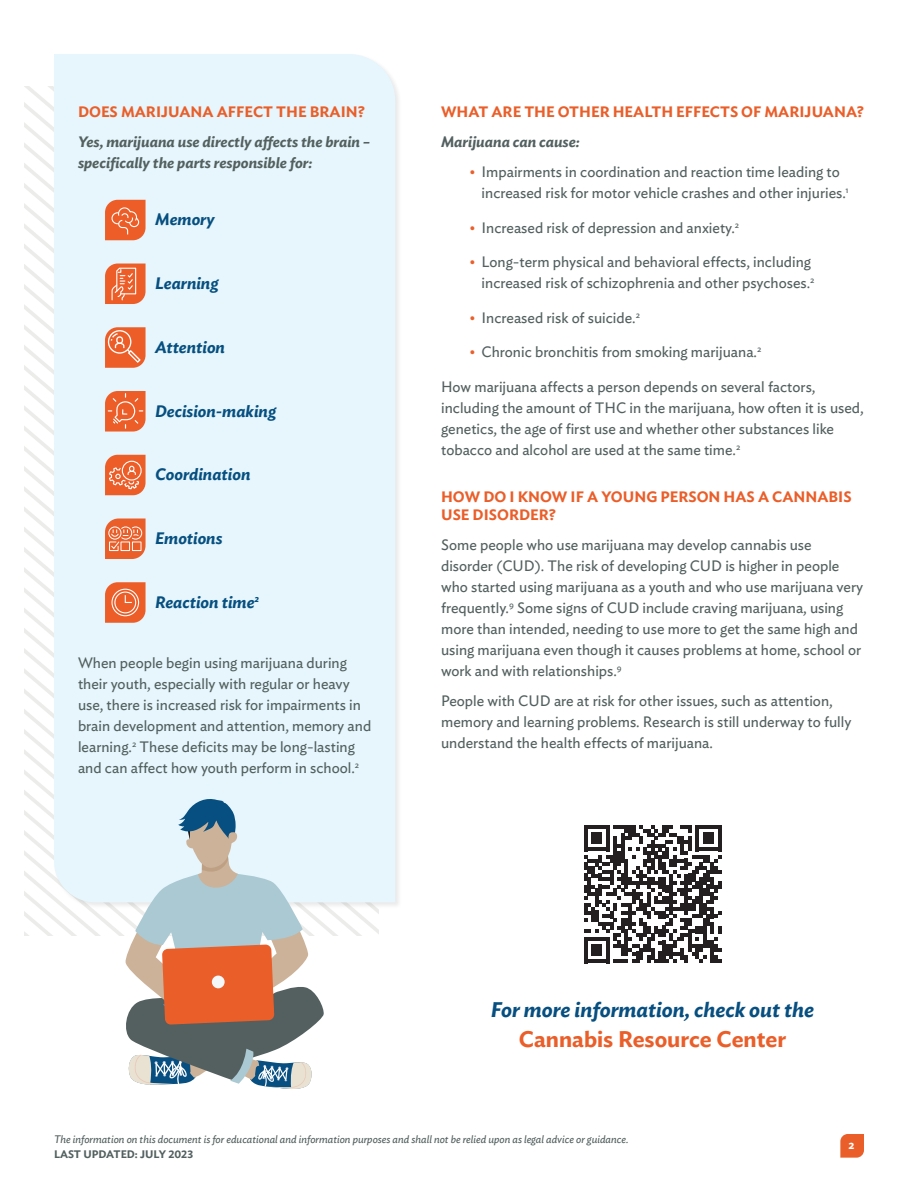
<style>
.page{position:relative;width:918px;height:1188px;background:#fff}
.page>*{position:absolute;margin:0;border:0;box-sizing:border-box;transform-origin:0 0}
.t1{font:600 22.5px "Ideal Sans";color:#ea5e29}
.t2{font:italic 600 21px "Ideal Sans";color:#064f80}
.t3{font:italic 600 16.5px "Ideal Sans";color:#064f80}
.t4{font:15px/21px "Ideal Sans";color:#53605f}
.t5{font:600 15px/18px "Ideal Sans";color:#ea5e29}
.t6{font:italic 600 15px/21px "Ideal Sans";color:#53605f}
.t7{font:600 12px "Ideal Sans";color:#fff}
.t8{font:italic 10.8px "Ideal Sans";color:#53605f}
.t9{font:600 10.8px "Ideal Sans";color:#53605f}
.s1{font-size:13.5px;color:#ea5e29}
</style>
<div class="page">
<svg style="left:840px;top:1134px;width:24px;height:24px"></svg>
<svg style="left:29px;top:87px;width:17px;height:621px"></svg>
<svg style="left:39px;top:87px;width:14px;height:610px"></svg>
<svg style="left:584px;top:825px;width:137px;height:138px"></svg>
<div style="left:53px;top:53px;width:349px;height:856px;background:#f4f4f4"></div>
<div style="left:54px;top:54px;width:341px;height:848px;background:#e6f6fc"></div>
<svg style="left:105px;top:200px;width:41px;height:40px;background:#ed7042"></svg>
<svg style="left:105px;top:264px;width:41px;height:40px;background:#ee774b"></svg>
<svg style="left:105px;top:327px;width:41px;height:41px;background:#ee774b"></svg>
<div style="left:116px;top:336px;width:7px;height:8px;border:1px solid #fff;border-radius:3px"></div>
<svg style="left:105px;top:391px;width:41px;height:41px;background:#ed7346"></svg>
<svg style="left:105px;top:455px;width:41px;height:40px;background:#ee794d"></svg>
<svg style="left:105px;top:519px;width:41px;height:40px;background:#ec7e54"></svg>
<svg style="left:105px;top:582px;width:41px;height:41px;background:#ee784c"></svg>
<svg style="left:122px;top:797px;width:203px;height:292px"></svg>
<div style="left:212px;top:975px;width:13px;height:14px;background:#f5f8f8;border-radius:50%"></div>
<p class="t5" style="left:78px;top:102px;width:288px">DOES MARIJUANA AFFECT THE BRAIN?</p>
<p class="t6" style="left:78px;top:130px;width:294px">Yes, marijuana use directly affects the brain – specifically the parts responsible for:</p>
<p class="t3" style="left:155px;top:207px;width:61px">Memory</p>
<p class="t3" style="left:155px;top:270px;width:65px">Learning</p>
<p class="t3" style="left:155px;top:334px;width:71px">Attention</p>
<p class="t3" style="left:155px;top:398px;width:122px">Decision-making</p>
<p class="t3" style="left:155px;top:462px;width:97px">Coordination</p>
<p class="t3" style="left:155px;top:525px;width:69px">Emotions</p>
<p class="t3" style="left:155px;top:589px;width:105px">Reaction time<sup>2</sup></p>
<p class="t4" style="left:78px;top:651px;width:295px">When people begin using marijuana during their youth, especially with regular or heavy use, there is increased risk for impairments in brain development and attention, memory and learning.<sup>2</sup> These deficits may be long-lasting and can affect how youth perform in school.<sup>2</sup></p>
<p class="t5" style="left:441px;top:102px;width:424px">WHAT ARE THE OTHER HEALTH EFFECTS OF MARIJUANA?</p>
<p class="t6" style="left:441px;top:130px;width:140px">Marijuana can cause:</p>
<p class="t4" style="left:482px;top:160px;width:369px;text-indent:-12px"><span class="s1">•</span> Impairments in coordination and reaction time leading to increased risk for motor vehicle crashes and other injuries.<sup>1</sup></p>
<p class="t4" style="left:470px;top:216px;width:271px"><span class="s1">•</span> Increased risk of depression and anxiety.<sup>2</sup></p>
<p class="t4" style="left:470px;top:250px;width:346px;text-align:right"><span class="s1">•</span> Long-term physical and behavioral effects, including increased risk of schizophrenia and other psychoses.<sup>2</sup></p>
<p class="t4" style="left:470px;top:306px;width:172px"><span class="s1">•</span> Increased risk of suicide.<sup>2</sup></p>
<p class="t4" style="left:470px;top:340px;width:293px"><span class="s1">•</span> Chronic bronchitis from smoking marijuana.<sup>2</sup></p>
<p class="t4" style="left:441px;top:375px;width:424px">How marijuana affects a person depends on several factors, including the amount of THC in the marijuana, how often it is used, genetics, the age of first use and whether other substances like tobacco and alcohol are used at the same time.<sup>2</sup></p>
<p class="t5" style="left:441px;top:487px;width:412px">HOW DO I KNOW IF A YOUNG PERSON HAS A CANNABIS<br>USE DISORDER?</p>
<p class="t4" style="left:441px;top:533px;width:424px">Some people who use marijuana may develop cannabis use disorder (CUD). The risk of developing CUD is higher in people who started using marijuana as a youth and who use marijuana very frequently.<sup>9</sup> Some signs of CUD include craving marijuana, using more than intended, needing to use more to get the same high and using marijuana even though it causes problems at home, school or work and with relationships.<sup>9</sup></p>
<p class="t4" style="left:441px;top:689px;width:412px">People with CUD are at risk for other issues, such as attention, memory and learning problems. Research is still underway to fully understand the health effects of marijuana.</p>
<h2 class="t2" style="left:491px;top:993px;width:325px">For more information, check out the</h2>
<h1 class="t1" style="left:519px;top:1021px;width:269px">Cannabis Resource Center</h1>
<p class="t8" style="left:54px;top:1131px;width:576px">The information on this document is for educational and information purposes and shall not be relied upon as legal advice or guidance.</p>
<p class="t9" style="left:54px;top:1145px;width:141px">LAST UPDATED: JULY 2023</p>
<p class="t7" style="left:849px;top:1136px;width:7px">2</p>
</div>
